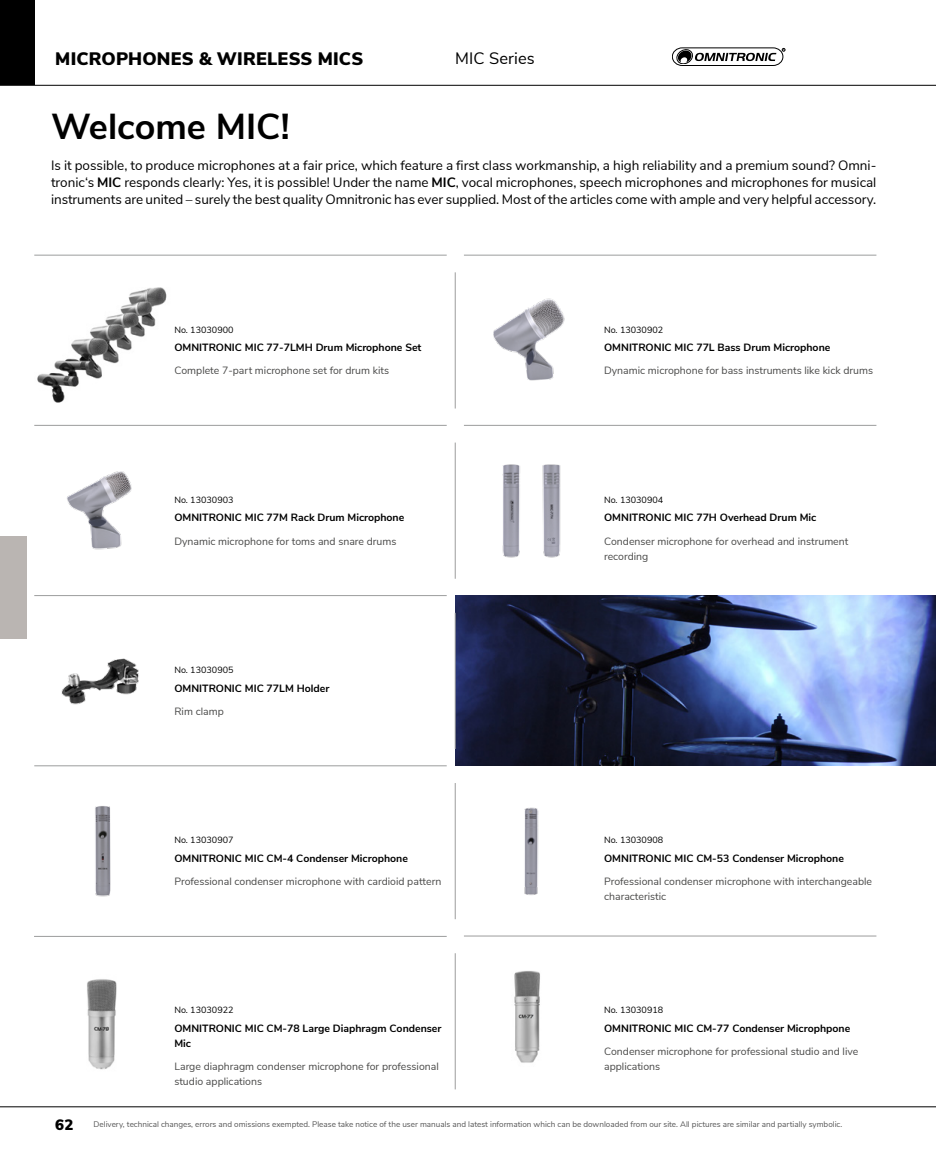
<style>
.page{position:relative;width:936px;height:1149px;background:#fff}
.page>*{position:absolute;margin:0;border:0;box-sizing:border-box;transform-origin:0 0}
.Überschrift{font:700 36px "Nunito Sans";color:#000}
.Untergruppe_2{font:900 18px "Nunito Sans";letter-spacing:.01em;color:#000}
.Untergruppe_1{font:16.5px "Nunito Sans";letter-spacing:.01em;color:#000}
.t1{font:900 15px "Nunito Sans";color:#000}
.Fließtext{font:13.5px/17px "Nunito Sans";letter-spacing:-.005em;color:#000;text-align:justify}
.BROT_HEADLINE{font:10.5px/14.9px "Nunito Sans";color:#494948}
.Artikel_1spalt{font:700 10.5px/14.9px "Nunito Sans";color:#000}
.ARTIKELNUMMER{font:9px "Nunito Sans";color:#000}
.t2{font:8.1px "Nunito Sans";color:#565656}
.s1{font-weight:700}
</style>
<div class="page">
<div style="left:0;top:536px;width:26px;height:102px;background:#bab5b2"></div>
<svg style="left:672px;top:48px;width:113px;height:18px"></svg>
<img style="left:37px;top:287px;width:130px;height:116px">
<img style="left:493px;top:298px;width:72px;height:83px">
<img style="left:67px;top:471px;width:65px;height:79px">
<img style="left:502px;top:464px;width:59px;height:94px">
<img style="left:61px;top:658px;width:78px;height:47px">
<img style="left:95px;top:806px;width:16px;height:91px">
<img style="left:524px;top:807px;width:15px;height:88px">
<img style="left:514px;top:971px;width:26px;height:92px">
<img style="left:87px;top:979px;width:30px;height:91px">
<img style="left:455px;top:595px;width:480px;height:170px">
<hr style="left:0;top:1106px;width:935px;height:1px;background:#000">
<hr style="left:455px;top:272px;width:1px;height:136px;background:#9c9d9d">
<hr style="left:34px;top:255px;width:412px;height:1px;background:#9c9d9d">
<hr style="left:464px;top:255px;width:412px;height:1px;background:#9c9d9d">
<hr style="left:455px;top:442px;width:1px;height:136px;background:#9c9d9d">
<hr style="left:455px;top:782px;width:1px;height:136px;background:#9c9d9d">
<hr style="left:455px;top:612px;width:1px;height:136px;background:#9c9d9d">
<hr style="left:455px;top:952px;width:1px;height:137px;background:#9c9d9d">
<hr style="left:34px;top:425px;width:412px;height:1px;background:#9c9d9d">
<hr style="left:464px;top:425px;width:412px;height:1px;background:#9c9d9d">
<hr style="left:34px;top:595px;width:412px;height:1px;background:#9c9d9d">
<hr style="left:34px;top:765px;width:412px;height:1px;background:#9c9d9d">
<hr style="left:34px;top:935px;width:412px;height:1px;background:#9c9d9d">
<hr style="left:464px;top:935px;width:412px;height:1px;background:#9c9d9d">
<hr style="left:0;top:85px;width:935px;height:1px;background:#000">
<div style="left:0;top:0;width:34px;height:85px;background:#000"></div>
<p class="Untergruppe_2" style="left:55px;top:45px;width:309px">MICROPHONES &amp; WIRELESS MICS</p>
<p class="Untergruppe_1" style="left:455px;top:46px;width:81px">MIC Series</p>
<p class="Überschrift" style="left:51px;top:100px;width:240px">Welcome MIC!</p>
<p class="Fließtext" style="left:51px;top:156px;width:826px">Is it possible, to produce microphones at a fair price, which feature a first class workmanship, a high reliability and a premium sound? Omni&shy;tronic‘s <span class="s1">MIC</span> responds clearly: Yes, it is possible! Under the name <span class="s1">MIC</span>, vocal microphones, speech microphones and microphones for musical instruments are united – surely the best quality Omnitronic has ever supplied. Most of the articles come with ample and very helpful accessory.</p>
<p class="ARTIKELNUMMER" style="left:174px;top:323px;width:61px">No. 13030900</p>
<p class="Artikel_1spalt" style="left:174px;top:339px;width:248px">OMNITRONIC MIC 77-7LMH Drum Microphone Set</p>
<p class="BROT_HEADLINE" style="left:174px;top:362px;width:216px">Complete 7-part microphone set for drum kits</p>
<p class="ARTIKELNUMMER" style="left:174px;top:493px;width:61px">No. 13030903</p>
<p class="Artikel_1spalt" style="left:174px;top:509px;width:231px">OMNITRONIC MIC 77M Rack Drum Microphone</p>
<p class="BROT_HEADLINE" style="left:174px;top:533px;width:223px">Dynamic microphone for toms and snare drums</p>
<p class="ARTIKELNUMMER" style="left:174px;top:663px;width:61px">No. 13030905</p>
<p class="Artikel_1spalt" style="left:174px;top:679px;width:156px">OMNITRONIC MIC 77LM Holder</p>
<p class="BROT_HEADLINE" style="left:174px;top:703px;width:51px">Rim clamp</p>
<p class="ARTIKELNUMMER" style="left:174px;top:833px;width:61px">No. 13030907</p>
<p class="Artikel_1spalt" style="left:174px;top:849px;width:235px">OMNITRONIC MIC CM-4 Condenser Microphone</p>
<p class="BROT_HEADLINE" style="left:174px;top:873px;width:268px">Professional condenser microphone with cardioid pattern</p>
<p class="ARTIKELNUMMER" style="left:174px;top:1003px;width:61px">No. 13030922</p>
<p class="Artikel_1spalt" style="left:174px;top:1019px;width:268px">OMNITRONIC MIC CM-78 Large Diaphragm Condenser<br>Mic</p>
<p class="BROT_HEADLINE" style="left:174px;top:1058px;width:266px">Large diaphragm condenser microphone for professional studio applications</p>
<p class="ARTIKELNUMMER" style="left:604px;top:323px;width:61px">No. 13030902</p>
<p class="Artikel_1spalt" style="left:604px;top:339px;width:228px">OMNITRONIC MIC 77L Bass Drum Microphone</p>
<p class="BROT_HEADLINE" style="left:604px;top:362px;width:270px">Dynamic microphone for bass instruments like kick drums</p>
<p class="ARTIKELNUMMER" style="left:604px;top:493px;width:61px">No. 13030904</p>
<p class="Artikel_1spalt" style="left:604px;top:509px;width:214px">OMNITRONIC MIC 77H Overhead Drum Mic</p>
<p class="BROT_HEADLINE" style="left:604px;top:533px;width:246px">Condenser microphone for overhead and instrument recording</p>
<p class="ARTIKELNUMMER" style="left:604px;top:833px;width:61px">No. 13030908</p>
<p class="Artikel_1spalt" style="left:604px;top:849px;width:241px">OMNITRONIC MIC CM-53 Condenser Microphone</p>
<p class="BROT_HEADLINE" style="left:604px;top:873px;width:269px">Professional condenser microphone with interchangeable characteristic</p>
<p class="ARTIKELNUMMER" style="left:604px;top:1003px;width:61px">No. 13030918</p>
<p class="Artikel_1spalt" style="left:604px;top:1019px;width:247px">OMNITRONIC MIC CM-77 Condenser Microphpone</p>
<p class="BROT_HEADLINE" style="left:604px;top:1043px;width:256px">Condenser microphone for professional studio and live applications</p>
<h3 class="t1" style="left:55px;top:1113px;width:20px">62</h3>
<p class="t2" style="left:94px;top:1118px;width:750px">Delivery, technical changes, errors and omissions exempted. Please take notice of the user manuals and latest information which can be downloaded from our site. All pictures are similar and partially symbolic.</p>
</div>
